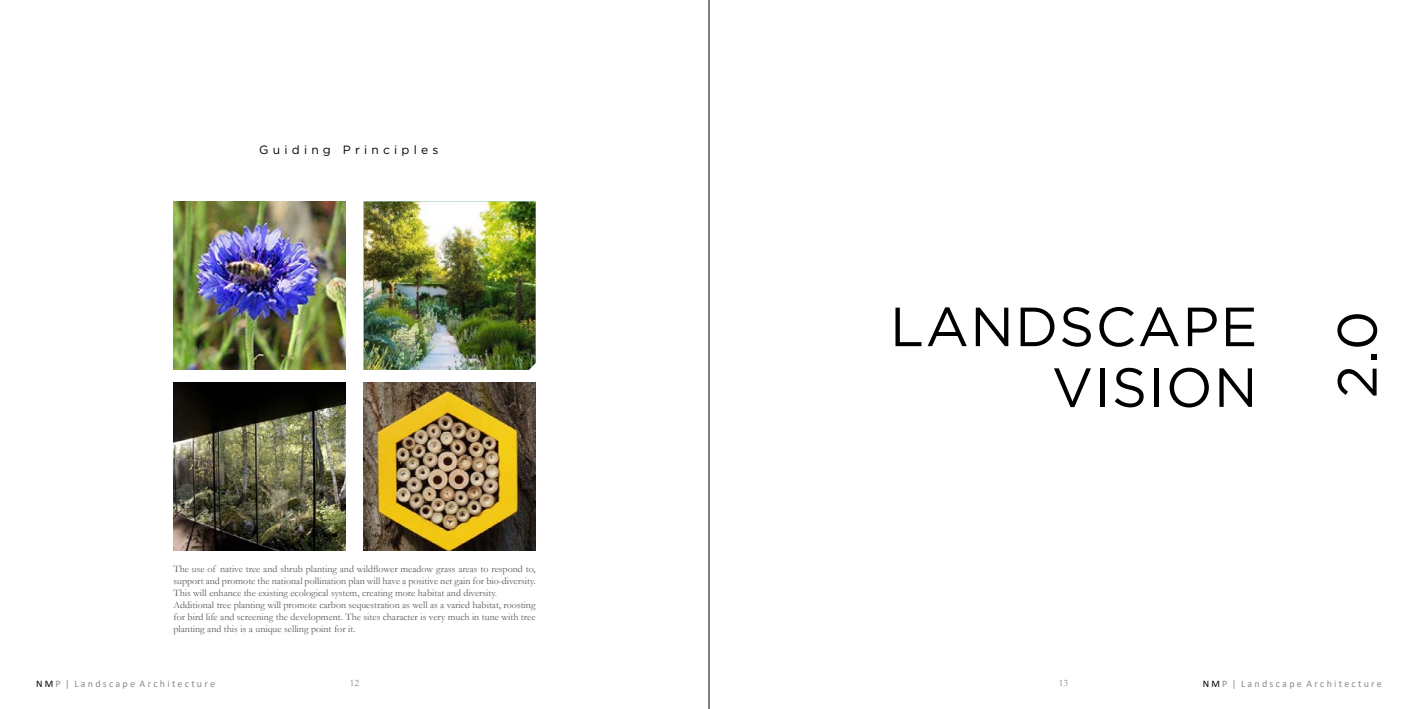
<style>
.page{position:relative;width:1418px;height:709px;background:#fff}
.page>*{position:absolute;margin:0;border:0;box-sizing:border-box;transform-origin:0 0}
.t1{font:55px/60.7px "Gotham";letter-spacing:.025em;color:#000;text-align:right}
.t2{font:12px "Gotham";letter-spacing:.35em;color:#000}
.t3{font:10px/12px "Garamond";color:#58595b}
.t4{font:10px "Calibri";color:#868b90}
.t5{font:10px "Garamond";color:#868b90}
.s1{color:#000}
</style>
<div class="page">
<hr style="left:708px;top:0;width:1px;height:709px;background:#000">
<img style="left:173px;top:201px;width:172px;height:169px">
<img style="left:173px;top:382px;width:172px;height:168px">
<img style="left:364px;top:382px;width:171px;height:168px">
<img style="left:364px;top:201px;width:171px;height:169px">
<p class="t2" style="left:259px;top:142px;width:181px">Guiding Principles</p>
<p class="t3" style="left:173px;top:562px;width:363px">The use of native tree and shrub planting and wildflower meadow grass areas to respond to, support and promote the national pollination plan will have a positive net gain for bio-diversity.<br>This will enhance the existing ecological system, creating more habitat and diversity.<br>Additional tree planting will promote carbon sequestration as well as a varied habitat, roosting for bird life and screening the development. The sites character is very much in tune with tree planting and this is a unique selling point for it.</p>
<h1 class="t1" style="left:890px;top:295px;width:369px">LANDSCAPE<br>VISION</h1>
<h1 class="t1" style="left:1325px;top:398px;width:89px;rotate:-90deg">2.0</h1>
<p class="t4" style="left:36px;top:677px;width:181px"><span class="s1">N M</span> P | L a n d s c a p e A r c h i t e c t u r e</p>
<p class="t5" style="left:350px;top:676px;width:11px">12</p>
<p class="t5" style="left:1058px;top:676px;width:11px">13</p>
<p class="t4" style="left:1202px;top:677px;width:181px"><span class="s1">N M</span> P | L a n d s c a p e A r c h i t e c t u r e</p>
</div>
